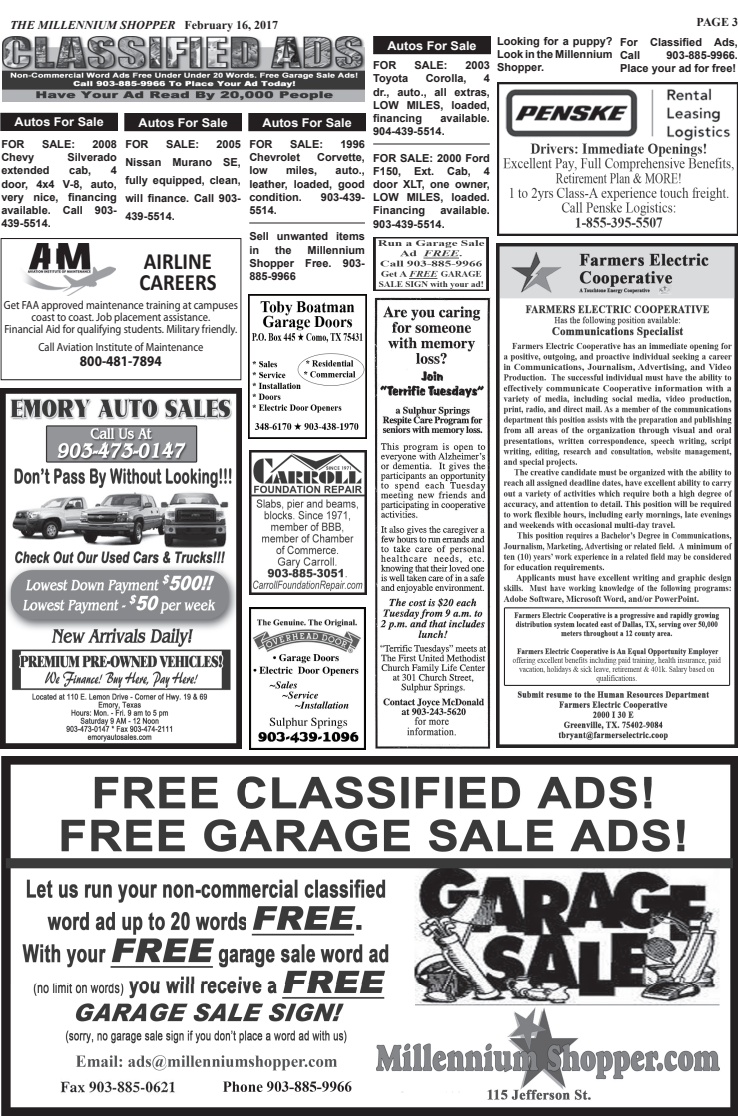
<style>
.page{position:relative;width:738px;height:1116px;background:#fff}
.page>*{position:absolute;margin:0;border:0;box-sizing:border-box;transform-origin:0 0}
.t1{font:700 23.3px/21.2px "Calibri";color:#231f20;scale:.89 1}
.t2{font:700 14.8px "Myriad Pro";color:#231f20;scale:.89 1}
.t3{font:700 12.1px "Arial";color:#fff;scale:1.04 1}
.t4{font:italic 700 12px "Times New Roman";color:#231f20}
.t5{font:700 12px "Times New Roman";color:#231f20}
.t6{font:11.8px/11.8px "Myriad Pro";color:#231f20;text-align:center;scale:.89 1}
.t7{font:700 11px/13.2px "Arial";color:#231f20;text-align:justify}
.s1{font-style:normal}
</style>
<div class="page">
<div style="left:1px;top:113px;width:116px;height:18px;background:#231f20"></div>
<div style="left:249px;top:114px;width:116px;height:17px;background:#231f20"></div>
<div style="left:248px;top:113px;width:118px;height:18px;border:1px solid #231f20"></div>
<img style="left:374px;top:297px;width:116px;height:451px">
<div style="left:125px;top:114px;width:116px;height:17px;background:#231f20"></div>
<div style="left:124px;top:113px;width:118px;height:18px;border:1px solid #231f20"></div>
<img style="left:496px;top:243px;width:242px;height:504px">
<img style="left:0;top:389px;width:242px;height:360px">
<img style="left:249px;top:450px;width:118px;height:144px">
<img style="left:2px;top:36px;width:363px;height:65px">
<img style="left:248px;top:294px;width:119px;height:144px">
<img style="left:249px;top:608px;width:116px;height:141px">
<img style="left:2px;top:756px;width:736px;height:360px">
<div style="left:374px;top:37px;width:116px;height:17px;background:#231f20"></div>
<div style="left:373px;top:36px;width:118px;height:18px;border:1px solid #231f20"></div>
<hr style="left:249px;top:222px;width:116px;height:1px;background:#231f20">
<hr style="left:373px;top:143px;width:117px;height:1px;background:#231f20">
<img style="left:497px;top:82px;width:241px;height:154px">
<img style="left:373px;top:237px;width:116px;height:54px">
<div style="left:1px;top:238px;width:240px;height:142px;border:1px solid #231f20"></div>
<img style="left:24px;top:243px;width:91px;height:53px">
<p class="t4" style="left:10px;top:16px;width:270px">THE MILLENNIUM SHOPPER <span class="s1">February 16, 2017</span></p>
<p class="t5" style="left:697px;top:14px;width:43px">PAGE 3</p>
<p class="t3" style="left:15px;top:114px;width:87px">Autos For Sale</p>
<p class="t3" style="left:139px;top:114px;width:87px">Autos For Sale</p>
<p class="t3" style="left:263px;top:114px;width:87px">Autos For Sale</p>
<p class="t7" style="left:1px;top:138px;width:25px">FOR</p>
<p class="t7" style="left:42px;top:138px;width:34px">SALE:</p>
<p class="t7" style="left:92px;top:138px;width:26px">2008</p>
<p class="t7" style="left:1px;top:151px;width:35px">Chevy</p>
<p class="t7" style="left:67px;top:151px;width:51px">Silverado</p>
<p class="t7" style="left:1px;top:164px;width:50px">extended</p>
<p class="t7" style="left:69px;top:164px;width:24px">cab,</p>
<p class="t7" style="left:125px;top:136px;width:117px;line-height:18px;text-indent:91px">2005<br>Nissan Murano SE, fully equipped, clean, will finance. Call 903- 439-5514.</p>
<p class="t7" style="left:249px;top:138px;width:25px">FOR</p>
<p class="t7" style="left:290px;top:138px;width:35px">SALE:</p>
<p class="t7" style="left:340px;top:138px;width:26px">1996</p>
<p class="t7" style="left:125px;top:138px;width:25px">FOR</p>
<p class="t7" style="left:166px;top:138px;width:34px">SALE:</p>
<p class="t7" style="left:249px;top:151px;width:52px">Chevrolet</p>
<p class="t7" style="left:317px;top:151px;width:49px">Corvette,</p>
<p class="t7" style="left:249px;top:164px;width:20px">low</p>
<p class="t7" style="left:286px;top:164px;width:33px">miles,</p>
<p class="t7" style="left:1px;top:164px;width:117px;text-indent:109px">4 door, 4x4 V-8, auto, very nice, financing available. Call 903- 439-5514.</p>
<p class="t7" style="left:249px;top:164px;width:117px;text-indent:86px">auto., leather, loaded, good condition.</p>
<p class="t7" style="left:321px;top:191px;width:46px">903-439-</p>
<p class="t7" style="left:249px;top:204px;width:29px">5514.</p>
<p class="t7" style="left:249px;top:230px;width:117px">Sell unwanted items in</p>
<p class="t7" style="left:249px;top:244px;width:117px;text-indent:58px">Millennium Shopper Free. 903- 885-9966</p>
<p class="t7" style="left:275px;top:244px;width:18px">the</p>
<h1 class="t1" style="left:139px;top:251px;width:88px">AIRLINE<br>CAREERS</h1>
<p class="t6" style="left:4px;top:300px;width:264px">Get FAA approved maintenance training at campuses coast to coast. Job placement assistance.<br>Financial Aid for qualifying students. Military friendly.</p>
<p class="t6" style="left:39px;top:341px;width:187px">Call Aviation Institute of Maintenance</p>
<h2 class="t2" style="left:80px;top:352px;width:94px">800-481-7894</h2>
<p class="t7" style="left:497px;top:35px;width:117px">Looking for a puppy?<br>Look in the Millennium Shopper.</p>
<p class="t3" style="left:387px;top:37px;width:87px">Autos For Sale</p>
<p class="t7" style="left:620px;top:36px;width:119px">For Classified Ads,<br>Call</p>
<p class="t7" style="left:620px;top:49px;width:119px;text-align:right">903-885-9966.<br>Place your ad for free!</p>
<p class="t7" style="left:373px;top:59px;width:25px">FOR</p>
<p class="t7" style="left:414px;top:59px;width:35px">SALE:</p>
<p class="t7" style="left:466px;top:59px;width:26px">2003</p>
<p class="t7" style="left:373px;top:72px;width:37px">Toyota</p>
<p class="t7" style="left:426px;top:72px;width:42px">Corolla,</p>
<p class="t7" style="left:373px;top:72px;width:118px;text-indent:111px">4 dr., auto., all extras, LOW MILES, loaded, financing</p>
<p class="t7" style="left:373px;top:112px;width:118px;text-indent:67px">available.<br>904-439-5514.</p>
<p class="t7" style="left:373px;top:151px;width:118px">FOR SALE: 2000 Ford F150, Ext. Cab, 4 door XLT, one owner, LOW MILES, loaded.<br>Financing</p>
<p class="t7" style="left:373px;top:204px;width:118px;text-indent:67px">available.<br>903-439-5514.</p>
</div>
